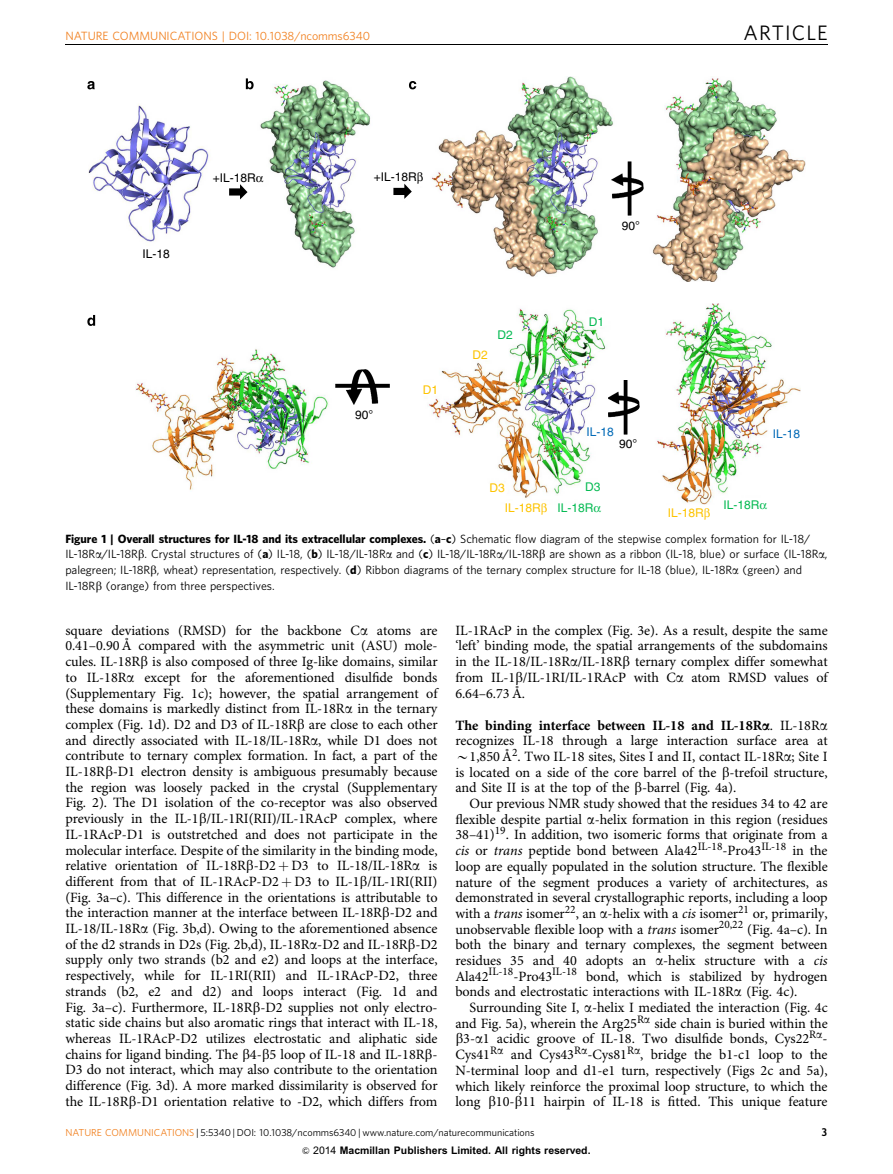
<style>
.page{position:relative;width:893px;height:1174px;background:#fff}
.page>*{position:absolute;margin:0;border:0;box-sizing:border-box;transform-origin:0 0}
.t1{font:20.85px "Adv O Tea 1 a 7398";letter-spacing:.055em;color:#000}
.t2{font:14.25px/15.8px "Adv OT1 ef 757 c 0";color:#000;text-align:justify}
.t3{font:14.25px "Adv O Tb 65 e 897 d.B";color:#000}
.t4{font:12px/15.8px "Adv O Tea 1 a 7398";color:#000}
.t5{font:12px "Adv O Tcb 88 df 00";color:#000}
.t6{font:12px "Adv O Tea 1 a 7398";color:#f1801f}
.t7{font:12px "Helvetica";color:#000}
.t8{font:12px "Helvetica";color:#fdc300}
.t9{font:12px "Helvetica";color:#06ba53}
.t10{font:12px "Helvetica";color:#046bb7}
.t11{font:10.8px "Adv T Tda 6 f 6 cb 8.B";color:#000}
.t12{font:10.5px "Adv PAD35";color:#000}
.t13{font:10.05px "Adv O Tea 1 a 7398";color:#000}
.s1{font-family:"Adv O Tea 1 a 7398"}
.s2{font-family:"Adv Pi 1"}
.s3{font-family:"Adv O Tcb 88 df 00"}
.s4{font-family:"Adv P4 C4 E74"}
.s5{font-family:"Adv Greek B"}
.s6{font-family:"Adv OT1 ef 757 c 0"}
.s7{font-family:"Adv Els ent 7"}
.s8{font-family:"Adv OT7 d 6 df 7 ab.I"}
.s9{color:#f1801f}
.s10{font-family:"Adv TA42"}
.s11{font-family:"Adv PAD33"}
</style>
<div class="page">
<img style="left:88px;top:76px;width:718px;height:206px">
<img style="left:136px;top:303px;width:664px;height:201px">
<svg style="left:87px;top:81px;width:8px;height:8px"></svg>
<svg style="left:246px;top:78px;width:8px;height:11px"></svg>
<svg style="left:409px;top:81px;width:7px;height:8px"></svg>
<svg style="left:87px;top:315px;width:8px;height:11px"></svg>
<div style="left:227px;top:183px;width:23px;height:19px;background:#fff"></div>
<svg style="left:229px;top:184px;width:18px;height:15px"></svg>
<div style="left:391px;top:182px;width:23px;height:19px;background:#fff"></div>
<svg style="left:393px;top:184px;width:19px;height:15px"></svg>
<div style="left:609px;top:161px;width:36px;height:56px;background:#fff"></div>
<img style="left:612px;top:161px;width:31px;height:54px">
<div style="left:335px;top:367px;width:57px;height:38px;background:#fff"></div>
<img style="left:336px;top:370px;width:54px;height:34px">
<div style="left:607px;top:377px;width:35px;height:59px;background:#fff"></div>
<img style="left:608px;top:380px;width:32px;height:54px">
<hr style="left:506px;top:501px;width:43px;height:3px;background:#fff">
<hr style="left:65px;top:44px;width:763px;height:1px;background:#000">
<svg style="left:418px;top:172px;width:5px;height:12px"></svg>
<svg style="left:256px;top:176px;width:7px;height:6px"></svg>
<p class="t6" style="left:65px;top:32px;width:306px">NATURE COMMUNICATIONS | DOI: 10.1038/ncomms6340</p>
<h1 class="t1" style="left:744px;top:25px;width:85px">ARTICLE</h1>
<p class="t7" style="left:142px;top:249px;width:29px">IL-18</p>
<p class="t7" style="left:213px;top:173px;width:45px">+IL-18R</p>
<p class="t7" style="left:374px;top:173px;width:45px">+IL-18R</p>
<p class="t7" style="left:355px;top:410px;width:20px">90°</p>
<p class="t8" style="left:423px;top:386px;width:17px">D1</p>
<p class="t8" style="left:472px;top:350px;width:17px">D2</p>
<p class="t9" style="left:497px;top:331px;width:17px">D2</p>
<p class="t8" style="left:489px;top:483px;width:17px">D3</p>
<p class="t7" style="left:622px;top:222px;width:20px">90°</p>
<p class="t9" style="left:589px;top:317px;width:17px">D1</p>
<p class="t10" style="left:586px;top:427px;width:29px">IL-18</p>
<p class="t9" style="left:585px;top:482px;width:17px">D3</p>
<p class="t7" style="left:619px;top:439px;width:20px">90°</p>
<p class="t10" style="left:773px;top:429px;width:29px">IL-18</p>
<p class="t9" style="left:724px;top:500px;width:38px">IL-18R</p>
<p class="t8" style="left:505px;top:504px;width:38px">IL-18R</p>
<p class="t5" style="left:65px;top:534px;width:746px">Figure 1 | Overall structures for IL-18 and its extracellular complexes. <span class="s1">(</span>a<span class="s1">–</span>c<span class="s1">) Schematic flow diagram of the stepwise complex formation for IL-18/</span></p>
<p class="t4" style="left:65px;top:547px;width:764px">IL-18R<span class="s2">a</span>/IL-18R<span class="s2">b</span>. Crystal structures of (<span class="s3">a</span>) IL-18, (<span class="s3">b</span>) IL-18/IL-18R<span class="s2">a</span> and (<span class="s3">c</span>) IL-18/IL-18R<span class="s2">a</span>/IL-18R<span class="s2">b</span> are shown as a ribbon (IL-18, blue) or surface (IL-18R<span class="s2">a</span>, palegreen; IL-18R<span class="s2">b</span>, wheat) representation, respectively. (<span class="s3">d</span>) Ribbon diagrams of the ternary complex structure for IL-18 (blue), IL-18R<span class="s2">a</span> (green) and<br>IL-18R<span class="s2">b</span> (orange) from three perspectives.</p>
<p class="t9" style="left:557px;top:504px;width:38px">IL-18R</p>
<p class="t8" style="left:668px;top:509px;width:38px">IL-18R</p>
<p class="t2" style="left:65px;top:623px;width:374px">square deviations (RMSD) for the backbone C<span class="s2">a</span> atoms are 0.41–0.90 Å compared with the asymmetric unit (ASU) mole&shy;cules. IL-18R<span class="s2">b</span> is also composed of three Ig-like domains, similar to IL-18R<span class="s2">a</span> except for the aforementioned disulfide bonds (Supplementary Fig. 1c); however, the spatial arrangement of these domains is markedly distinct from IL-18R<span class="s2">a</span> in the ternary complex (Fig. 1d). D2 and D3 of IL-18R<span class="s2">b</span> are close to each other and directly associated with IL-18/IL-18R<span class="s2">a</span>, while D1 does not contribute to ternary complex formation. In fact, a part of the IL-18R<span class="s2">b</span>-D1 electron density is ambiguous presumably because the region was loosely packed in the crystal (Supplementary Fig. 2). The D1 isolation of the co-receptor was also observed previously in the IL-1<span class="s2">b</span>/IL-1RI(RII)/IL-1RAcP complex, where IL-1RAcP-D1 is outstretched and does not participate in the molecular interface. Despite of the similarity in the binding mode, relative orientation of IL-18R<span class="s2">b</span>-D2 <span class="s4">þ</span> D3 to IL-18/IL-18R<span class="s2">a</span> is different from that of IL-1RAcP-D2 <span class="s4">þ</span> D3 to IL-1<span class="s2">b</span>/IL-1RI(RII) (Fig. 3a–c). This difference in the orientations is attributable to the interaction manner at the interface between IL-18R<span class="s2">b</span>-D2 and IL-18/IL-18R<span class="s2">a</span> (Fig. 3b,d). Owing to the aforementioned absence of the d2 strands in D2s (Fig. 2b,d), IL-18R<span class="s2">a</span>-D2 and IL-18R<span class="s2">b</span>-D2 supply only two strands (b2 and e2) and loops at the interface, respectively, while for IL-1RI(RII) and IL-1RAcP-D2, three strands (b2, e2 and d2) and loops interact (Fig. 1d and Fig. 3a–c). Furthermore, IL-18R<span class="s2">b</span>-D2 supplies not only electro&shy;static side chains but also aromatic rings that interact with IL-18, whereas IL-1RAcP-D2 utilizes electrostatic and aliphatic side chains for ligand binding. The <span class="s2">b</span>4-<span class="s2">b</span>5 loop of IL-18 and IL-18R<span class="s2">b</span>-D3 do not interact, which may also contribute to the orientation difference (Fig. 3d). A more marked dissimilarity is observed for the IL-18R<span class="s2">b</span>-D1 orientation relative to -D2, which differs from</p>
<p class="t2" style="left:455px;top:623px;width:374px">IL-1RAcP in the complex (Fig. 3e). As a result, despite the same ‘left’ binding mode, the spatial arrangements of the subdomains in the IL-18/IL-18R<span class="s2">a</span>/IL-18R<span class="s2">b</span> ternary complex differ somewhat from IL-1<span class="s2">b</span>/IL-1RI/IL-1RAcP with C<span class="s2">a</span> atom RMSD values of 6.64–6.73 Å.</p>
<p class="t3" style="left:455px;top:719px;width:374px">The binding interface between IL-18 and IL-18R<span class="s5">a</span><span class="s6">. IL-18R</span><span class="s2">a</span></p>
<p class="t2" style="left:455px;top:734px;width:374px">recognizes IL-18 through a large interaction surface area at <span class="s7">B</span>1,850 Å<sup>2</sup>. Two IL-18 sites, Sites I and II, contact IL-18R<span class="s2">a</span>; Site I is located on a side of the core barrel of the <span class="s2">b</span>-trefoil structure, and Site II is at the top of the <span class="s2">b</span>-barrel (Fig. 4a).</p>
<p class="t2" style="left:455px;top:797px;width:374px;text-indent:14px">Our previous NMR study showed that the residues 34 to 42 are flexible despite partial <span class="s2">a</span>-helix formation in this region (residues 38–41)<sup>19</sup>. In addition, two isomeric forms that originate from a <span class="s8">cis</span> or <span class="s8">trans</span> peptide bond between Ala42<sup>IL-18</sup>-Pro43<sup>IL-18</sup> in the loop are equally populated in the solution structure. The flexible nature of the segment produces a variety of architectures, as demonstrated in several crystallographic reports, including a loop with a <span class="s8">trans</span> isomer<sup>22</sup>, an <span class="s2">a</span>-helix with a <span class="s8">cis</span> isomer<sup>21</sup> or, primarily, unobservable flexible loop with a <span class="s8">trans</span> isomer<sup>20,22</sup> (Fig. 4a–c). In both the binary and ternary complexes, the segment between residues 35 and 40 adopts an <span class="s2">a</span>-helix structure with a <span class="s8">cis </span>Ala42<sup>IL-18</sup>-Pro43<sup>IL-18</sup> bond, which is stabilized by hydrogen bonds and electrostatic interactions with IL-18R<span class="s2">a</span> (Fig. 4c).</p>
<p class="t2" style="left:455px;top:1001px;width:374px;text-indent:14px">Surrounding Site I, <span class="s2">a</span>-helix I mediated the interaction (Fig. 4c and Fig. 5a), wherein the Arg25<sup>R</sup><sup>a</sup> side chain is buried within the <span class="s2">b</span>3-<span class="s2">a</span>1 acidic groove of IL-18. Two disulfide bonds, Cys22<sup>R</sup><sup>a</sup>-Cys41<sup>R</sup><sup>a</sup> and Cys43<sup>R</sup><sup>a</sup>-Cys81<sup>R</sup><sup>a</sup>, bridge the b1-c1 loop to the N-terminal loop and d1-e1 turn, respectively (Figs 2c and 5a), which likely reinforce the proximal loop structure, to which the long <span class="s2">b</span>10-<span class="s2">b</span>11 hairpin of IL-18 is fitted. This unique feature</p>
<p class="t13" style="left:65px;top:1128px;width:471px"><span class="s9">NATURE COMMUNICATIONS</span> | 5:5340 | DOI: 10.1038/ncomms6340 | www.nature.com/naturecommunications</p>
<p class="t11" style="left:821px;top:1128px;width:8px">3</p>
<p class="t12" style="left:302px;top:1146px;width:290px"><span class="s10">&amp;</span> <span class="s11">2014</span> Macmillan Publishers Limited. All rights reserved.</p>
</div>
